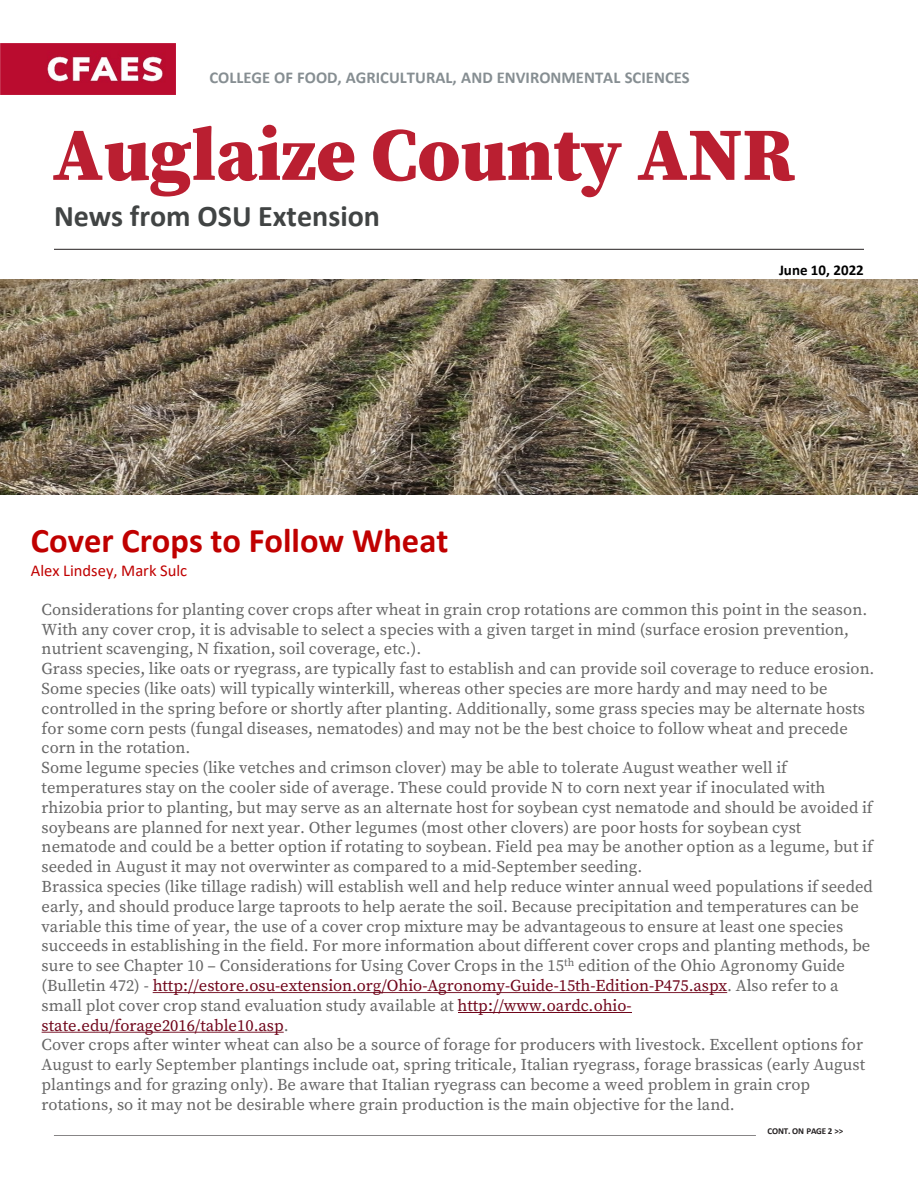
<style>
.page{position:relative;width:918px;height:1188px;background:#fff}
.page>*{position:absolute;margin:0;border:0;box-sizing:border-box;transform-origin:0 0}
.t1{font:900 75px "Buckeye Serif";color:#ba1f31}
.t2{font:700 34.5px "Calibri";color:#c00000}
.t3{font:700 30px "Calibri";color:#414444}
.t4{font:16.5px/19.8px "Buckeye Serif";color:#666}
.t5{font:700 16.5px "Calibri";color:#868e92}
.t6{font:16.5px "Calibri";color:#c00000}
.t7{font:700 15px "Calibri";color:#000}
.t8{font:700 9px "Calibri";letter-spacing:-.015em;color:#231f20}
.s1{color:#70061b}
</style>
<div class="page">
<svg style="left:54px;top:1135px;width:702px;height:1px"></svg>
<hr style="left:54px;top:249px;width:810px;height:1px;background:#231f20">
<img style="left:0;top:43px;width:176px;height:52px">
<svg style="left:153px;top:992px;width:574px;height:1px"></svg>
<hr style="left:458px;top:1012px;width:173px;height:1px;background:#70061b">
<svg style="left:42px;top:1032px;width:242px;height:1px"></svg>
<img style="left:0;top:279px;width:917px;height:215px">
<p class="t5" style="left:209px;top:65px;width:482px">COLLEGE OF FOOD, AGRICULTURAL, AND ENVIRONMENTAL SCIENCES</p>
<h2 class="t1" style="left:52px;top:102px;width:744px">Auglaize County ANR</h2>
<p class="t3" style="left:54px;top:195px;width:328px">News from OSU Extension</p>
<p class="t7" style="left:779px;top:259px;width:86px">June 10, 2022</p>
<p class="t2" style="left:31px;top:516px;width:419px">Cover Crops to Follow Wheat</p>
<p class="t6" style="left:31px;top:560px;width:158px">Alex Lindsey, Mark Sulc</p>
<p class="t4" style="left:42px;top:599px;width:827px">Considerations for planting cover crops after wheat in grain crop rotations are common this point in the season.<br>With any cover crop, it is advisable to select a species with a given target in mind (surface erosion prevention, nutrient scavenging, N fixation, soil coverage, etc.).</p>
<p class="t4" style="left:42px;top:659px;width:834px">Grass species, like oats or ryegrass, are typically fast to establish and can provide soil coverage to reduce erosion.<br>Some species (like oats) will typically winterkill, whereas other species are more hardy and may need to be controlled in the spring before or shortly after planting. Additionally, some grass species may be alternate hosts for some corn pests (fungal diseases, nematodes) and may not be the best choice to follow wheat and precede corn in the rotation.</p>
<p class="t4" style="left:42px;top:758px;width:833px">Some legume species (like vetches and crimson clover) may be able to tolerate August weather well if temperatures stay on the cooler side of average. These could provide N to corn next year if inoculated with rhizobia prior to planting, but may serve as an alternate host for soybean cyst nematode and should be avoided if soybeans are planned for next year. Other legumes (most other clovers) are poor hosts for soybean cyst nematode and could be a better option if rotating to soybean. Field pea may be another option as a legume, but if seeded in August it may not overwinter as compared to a mid-September seeding.</p>
<p class="t4" style="left:42px;top:877px;width:833px">Brassica species (like tillage radish) will establish well and help reduce winter annual weed populations if seeded early, and should produce large taproots to help aerate the soil. Because precipitation and temperatures can be variable this time of year, the use of a cover crop mixture may be advantageous to ensure at least one species succeeds in establishing in the field. For more information about different cover crops and planting methods, be sure to see Chapter 10 – Considerations for Using Cover Crops in the 15<sup>th</sup> edition of the Ohio Agronomy Guide (Bulletin 472) - <span class="s1">http://estore.osu-extension.org/Ohio-Agronomy-Guide-15th-Edition-P475.aspx</span>. Also refer to a small plot cover crop stand evaluation study available at <span class="s1">http://www.oardc.ohio&shy;state.edu/forage2016/table10.asp</span>.</p>
<p class="t4" style="left:42px;top:1035px;width:825px">Cover crops after winter wheat can also be a source of forage for producers with livestock. Excellent options for August to early September plantings include oat, spring triticale, Italian ryegrass, forage brassicas (early August plantings and for grazing only). Be aware that Italian ryegrass can become a weed problem in grain crop rotations, so it may not be desirable where grain production is the main objective for the land.</p>
<p class="t8" style="left:768px;top:1125px;width:77px">CONT. ON PAGE 2 &gt;&gt;</p>
</div>
